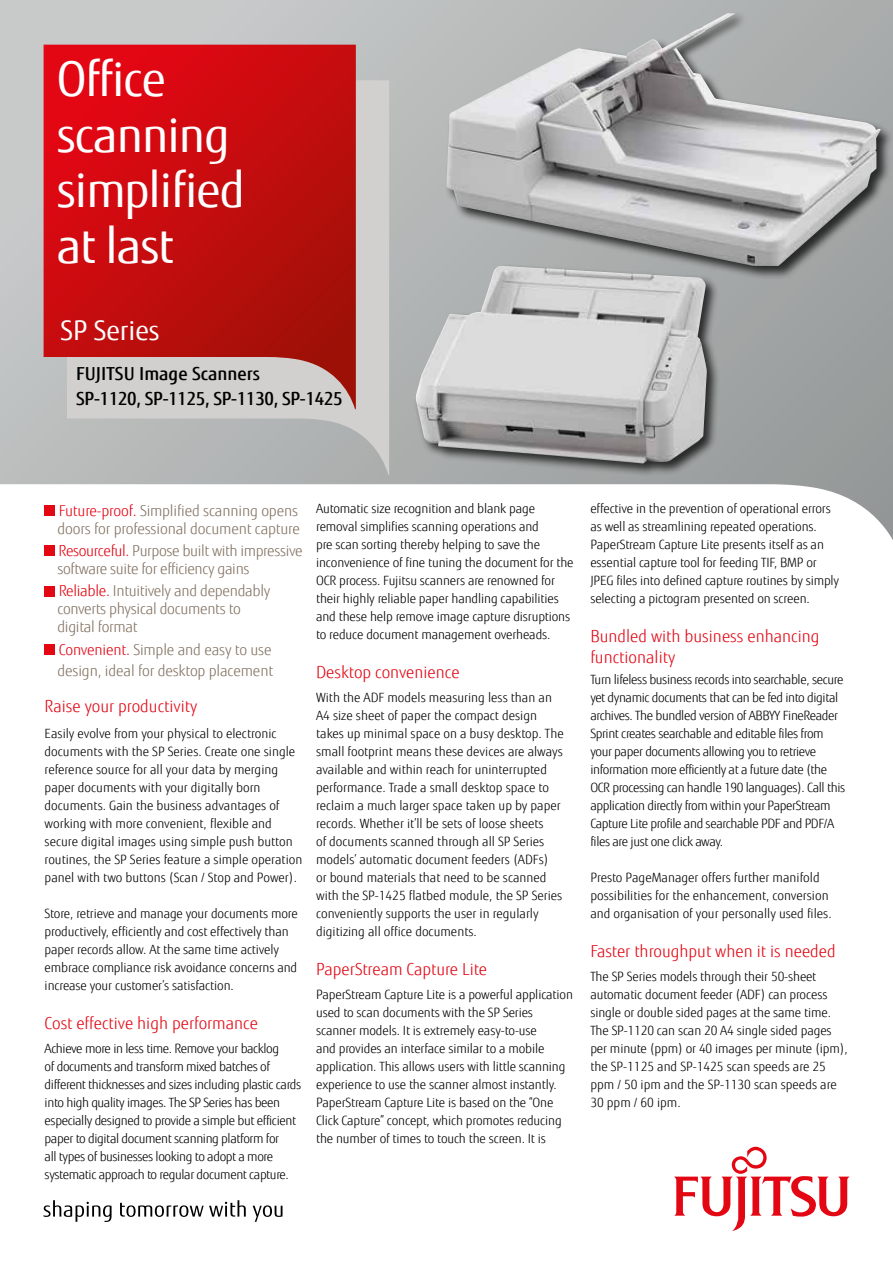
<style>
.page{position:relative;width:893px;height:1263px;background:#fff}
.page>*{position:absolute;margin:0;border:0;box-sizing:border-box;transform-origin:0 0}
.t1{font:48px/55.5px "Fujitsu Sans";letter-spacing:-.02em;color:#fff}
.t2{font:27px "Fujitsu Sans";color:#fff}
.t3{font:500 18px/24.6px "Fujitsu Sans";color:#000}
.t4{font:300 16.5px/21px "Fujitsu Sans";color:#e30613}
.t5{font:300 15px/18px "Fujitsu Sans";letter-spacing:-.02em;color:#847363}
.t6{font:300 12.75px/18px "Fujitsu Sans";letter-spacing:-.01em;color:#000}
.t7{font:300 12.75px/18px "Fujitsu Sans";letter-spacing:-.03em;color:#000}
.s1{color:#e30613}
</style>
<div class="page">
<svg style="left:0;top:0;width:893px;height:484px;background:#b2b4b4"></svg>
<svg style="left:674px;top:1146px;width:176px;height:85px"></svg>
<svg style="left:44px;top:1200px;width:68px;height:22px"></svg>
<svg style="left:120px;top:1200px;width:126px;height:17px"></svg>
<svg style="left:253px;top:1205px;width:30px;height:17px"></svg>
<svg style="left:67px;top:80px;width:322px;height:395px;background:#c1c2c1"></svg>
<svg style="left:44px;top:45px;width:312px;height:364px;background:#c62527"></svg>
<div style="left:45px;top:505px;width:10px;height:11px;background:#e30613"></div>
<div style="left:45px;top:546px;width:10px;height:10px;background:#e30613"></div>
<div style="left:45px;top:586px;width:10px;height:10px;background:#e30613"></div>
<div style="left:45px;top:644px;width:10px;height:11px;background:#e30613"></div>
<div style="left:445px;top:11px;width:448px;height:269px;background:#000;opacity:.75"></div>
<img style="left:446px;top:13px;width:434px;height:253px">
<div style="left:414px;top:264px;width:307px;height:213px;background:#000;opacity:.75"></div>
<img style="left:416px;top:266px;width:291px;height:197px">
<h1 class="t1" style="left:57px;top:52px;width:190px">Office scanning simplified at last</h1>
<h2 class="t2" style="left:61px;top:314px;width:101px">SP Series</h2>
<h3 class="t3" style="left:76px;top:362px;width:268px">FUJITSU Image Scanners<br>SP-1120, SP-1125, SP-1130, SP-1425</h3>
<p class="t5" style="left:57px;top:502px;width:244px"><span class="s1">Future-proof.</span> Simplified scanning opens doors for professional document capture</p>
<p class="t5" style="left:57px;top:542px;width:247px"><span class="s1">Resourceful.</span> Purpose built with impressive software suite for efficiency gains</p>
<p class="t5" style="left:57px;top:582px;width:214px"><span class="s1">Reliable.</span> Intuitively and dependably converts physical documents to digital format</p>
<p class="t5" style="left:57px;top:639px;width:217px;line-height:21px"><span class="s1">Convenient.</span> Simple and easy to use design, ideal for desktop placement</p>
<p class="t4" style="left:45px;top:696px;width:154px">Raise your productivity</p>
<p class="t6" style="left:45px;top:724px;width:259px">Easily evolve from your physical to electronic documents with the SP Series. Create one single reference source for all your data by merging paper documents with your digitally born documents. Gain the business advantages of working with more convenient, flexible and secure digital images using simple push button routines, the SP Series feature a simple operation panel with two buttons (Scan / Stop and Power).</p>
<p class="t6" style="left:45px;top:904px;width:255px">Store, retrieve and manage your documents more productively, efficiently and cost effectively than paper records allow. At the same time actively embrace compliance risk avoidance concerns and increase your customer’s satisfaction.</p>
<p class="t4" style="left:45px;top:1013px;width:215px">Cost effective high performance</p>
<p class="t7" style="left:45px;top:1039px;width:258px">Achieve more in less time. Remove your backlog<br>of documents and transform mixed batches of different thicknesses and sizes including plastic cards into high quality images. The SP Series has been especially designed to provide a simple but efficient paper to digital document scanning platform for<br>all types of businesses looking to adopt a more systematic approach to regular document capture.</p>
<p class="t6" style="left:316px;top:499px;width:259px">Automatic size recognition and blank page removal simplifies scanning operations and<br>pre scan sorting thereby helping to save the inconvenience of fine tuning the document for the OCR process. Fujitsu scanners are renowned for their highly reliable paper handling capabilities and these help remove image capture disruptions to reduce document management overheads.</p>
<p class="t4" style="left:316px;top:662px;width:145px">Desktop convenience</p>
<p class="t6" style="left:316px;top:688px;width:249px">With the ADF models measuring less than an A4 size sheet of paper the compact design takes up minimal space on a busy desktop. The small footprint means these devices are always available and within reach for uninterrupted performance. Trade a small desktop space to reclaim a much larger space taken up by paper records. Whether it’ll be sets of loose sheets<br>of documents scanned through all SP Series models’ automatic document feeders (ADFs)<br>or bound materials that need to be scanned with the SP-1425 flatbed module, the SP Series conveniently supports the user in regularly digitizing all office documents.</p>
<p class="t4" style="left:316px;top:959px;width:172px">PaperStream Capture Lite</p>
<p class="t6" style="left:316px;top:985px;width:258px">PaperStream Capture Lite is a powerful application used to scan documents with the SP Series scanner models. It is extremely easy-to-use<br>and provides an interface similar to a mobile application. This allows users with little scanning experience to use the scanner almost instantly.<br>PaperStream Capture Lite is based on the “One Click Capture” concept, which promotes reducing the number of times to touch the screen. It is</p>
<p class="t6" style="left:590px;top:499px;width:250px">effective in the prevention of operational errors as well as streamlining repeated operations.<br>PaperStream Capture Lite presents itself as an essential capture tool for feeding TIF, BMP or JPEG files into defined capture routines by simply selecting a pictogram presented on screen.</p>
<p class="t4" style="left:590px;top:626px;width:231px">Bundled with business enhancing functionality</p>
<p class="t7" style="left:590px;top:670px;width:256px">Turn lifeless business records into searchable, secure yet dynamic documents that can be fed into digital archives. The bundled version of ABBYY FineReader Sprint creates searchable and editable files from your paper documents allowing you to retrieve information more efficiently at a future date (the OCR processing can handle 190 languages). Call this application directly from within your PaperStream Capture Lite profile and searchable PDF and PDF/A files are just one click away.</p>
<p class="t6" style="left:590px;top:868px;width:243px">Presto PageManager offers further manifold possibilities for the enhancement, conversion and organisation of your personally used files.</p>
<p class="t4" style="left:590px;top:941px;width:247px">Faster throughput when it is needed</p>
<p class="t6" style="left:590px;top:967px;width:259px">The SP Series models through their 50-sheet automatic document feeder (ADF) can process single or double sided pages at the same time.<br>The SP-1120 can scan 20 A4 single sided pages per minute (ppm) or 40 images per minute (ipm), the SP-1125 and SP-1425 scan speeds are 25 ppm / 50 ipm and the SP-1130 scan speeds are 30 ppm / 60 ipm.</p>
</div>
